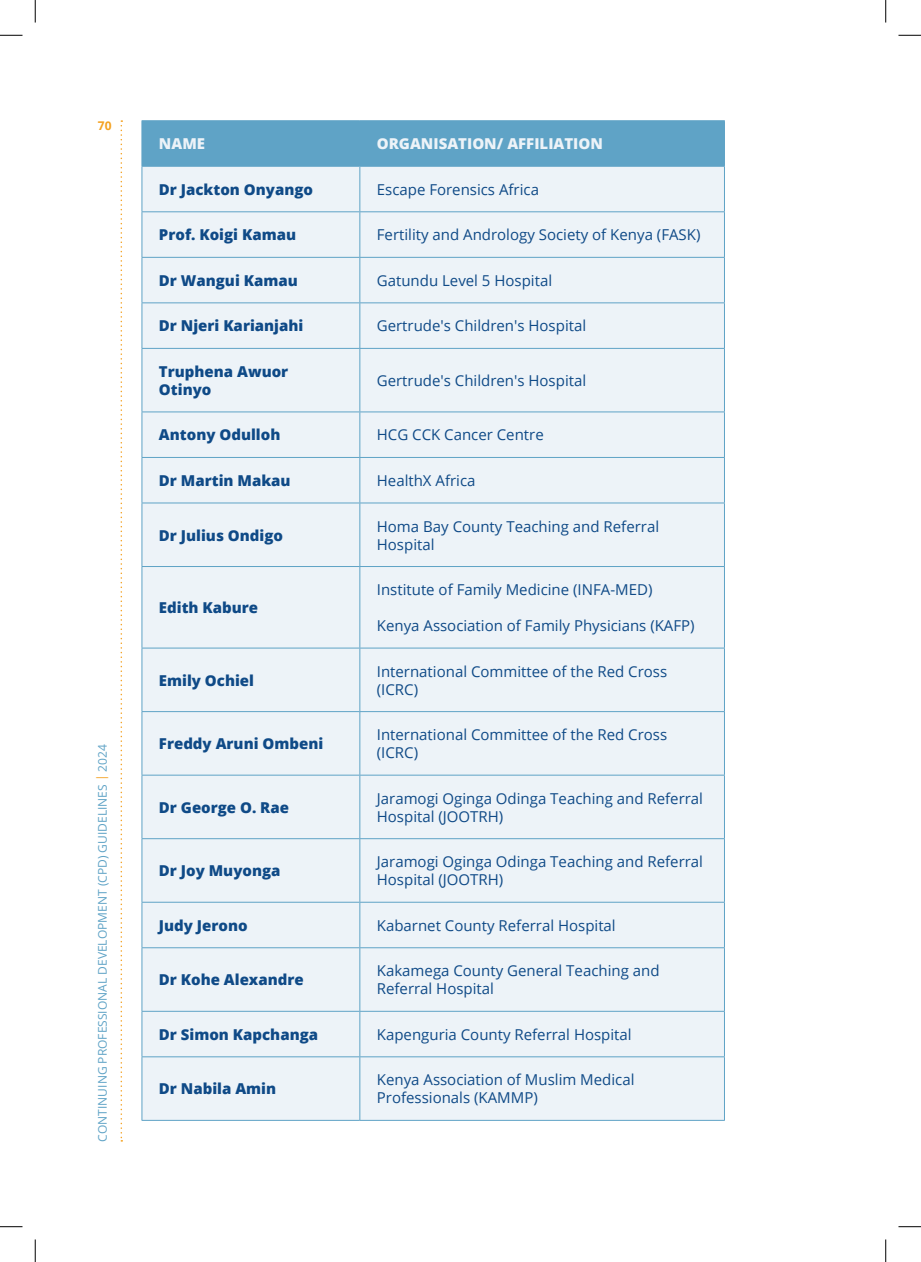
<style>
.page{position:relative;width:921px;height:1262px;background:#fff}
.page>*{position:absolute;margin:0;border:0;box-sizing:border-box;transform-origin:0 0}
.t1{font:15px/18px "Open Sans";color:#0f4a87}
.t2{font:800 15px/18px "Open Sans";color:#0f4a87}
.t3{font:800 15px "Open Sans";color:#edf3f8}
.t4{font:12px "Open Sans";color:#5fa3c6}
.t5{font:700 12px "Open Sans";color:#f4a120}
.s1{color:#f4a120}
</style>
<div class="page">
<svg style="left:121px;top:120px;width:1px;height:1021px"></svg>
<div style="left:143px;top:121px;width:581px;height:45px;background:#5fa3c6"></div>
<div style="left:143px;top:167px;width:581px;height:952px;background:#edf3f8"></div>
<hr style="left:142px;top:120px;width:218px;height:1px;background:#5fa3c6">
<hr style="left:142px;top:121px;width:1px;height:45px;background:#5fa3c6">
<hr style="left:360px;top:120px;width:365px;height:1px;background:#5fa3c6">
<hr style="left:359px;top:121px;width:1px;height:45px;background:#5fa3c6">
<hr style="left:724px;top:121px;width:1px;height:45px;background:#5fa3c6">
<hr style="left:142px;top:211px;width:218px;height:1px;background:#5fa3c6">
<hr style="left:360px;top:211px;width:365px;height:1px;background:#5fa3c6">
<hr style="left:360px;top:257px;width:365px;height:1px;background:#5fa3c6">
<hr style="left:142px;top:566px;width:218px;height:1px;background:#5fa3c6">
<hr style="left:142px;top:1119px;width:218px;height:1px;background:#5fa3c6">
<hr style="left:360px;top:1119px;width:365px;height:1px;background:#5fa3c6">
<hr style="left:142px;top:166px;width:218px;height:1px;background:#5fa3c6">
<hr style="left:142px;top:167px;width:1px;height:44px;background:#5fa3c6">
<hr style="left:360px;top:166px;width:365px;height:1px;background:#5fa3c6">
<hr style="left:359px;top:167px;width:1px;height:44px;background:#5fa3c6">
<hr style="left:724px;top:167px;width:1px;height:44px;background:#5fa3c6">
<hr style="left:142px;top:212px;width:1px;height:45px;background:#5fa3c6">
<hr style="left:359px;top:212px;width:1px;height:45px;background:#5fa3c6">
<hr style="left:724px;top:212px;width:1px;height:45px;background:#5fa3c6">
<hr style="left:142px;top:257px;width:218px;height:1px;background:#5fa3c6">
<hr style="left:142px;top:258px;width:1px;height:44px;background:#5fa3c6">
<hr style="left:359px;top:258px;width:1px;height:44px;background:#5fa3c6">
<hr style="left:724px;top:258px;width:1px;height:44px;background:#5fa3c6">
<hr style="left:142px;top:302px;width:218px;height:1px;background:#5fa3c6">
<hr style="left:142px;top:303px;width:1px;height:45px;background:#5fa3c6">
<hr style="left:360px;top:302px;width:365px;height:1px;background:#5fa3c6">
<hr style="left:359px;top:303px;width:1px;height:45px;background:#5fa3c6">
<hr style="left:724px;top:303px;width:1px;height:45px;background:#5fa3c6">
<hr style="left:142px;top:348px;width:218px;height:1px;background:#5fa3c6">
<hr style="left:142px;top:349px;width:1px;height:62px;background:#5fa3c6">
<hr style="left:360px;top:348px;width:365px;height:1px;background:#5fa3c6">
<hr style="left:359px;top:349px;width:1px;height:62px;background:#5fa3c6">
<hr style="left:724px;top:349px;width:1px;height:62px;background:#5fa3c6">
<hr style="left:142px;top:411px;width:218px;height:1px;background:#5fa3c6">
<hr style="left:142px;top:412px;width:1px;height:45px;background:#5fa3c6">
<hr style="left:360px;top:411px;width:365px;height:1px;background:#5fa3c6">
<hr style="left:359px;top:412px;width:1px;height:45px;background:#5fa3c6">
<hr style="left:724px;top:412px;width:1px;height:45px;background:#5fa3c6">
<hr style="left:142px;top:457px;width:218px;height:1px;background:#5fa3c6">
<hr style="left:142px;top:457px;width:1px;height:45px;background:#5fa3c6">
<hr style="left:360px;top:457px;width:365px;height:1px;background:#5fa3c6">
<hr style="left:359px;top:457px;width:1px;height:45px;background:#5fa3c6">
<hr style="left:724px;top:457px;width:1px;height:45px;background:#5fa3c6">
<hr style="left:142px;top:502px;width:218px;height:1px;background:#5fa3c6">
<hr style="left:142px;top:503px;width:1px;height:63px;background:#5fa3c6">
<hr style="left:360px;top:502px;width:365px;height:1px;background:#5fa3c6">
<hr style="left:359px;top:503px;width:1px;height:63px;background:#5fa3c6">
<hr style="left:724px;top:503px;width:1px;height:63px;background:#5fa3c6">
<hr style="left:142px;top:566px;width:1px;height:81px;background:#5fa3c6">
<hr style="left:360px;top:566px;width:365px;height:1px;background:#5fa3c6">
<hr style="left:359px;top:566px;width:1px;height:81px;background:#5fa3c6">
<hr style="left:724px;top:566px;width:1px;height:81px;background:#5fa3c6">
<hr style="left:142px;top:647px;width:218px;height:1px;background:#5fa3c6">
<hr style="left:142px;top:648px;width:1px;height:63px;background:#5fa3c6">
<hr style="left:360px;top:647px;width:365px;height:1px;background:#5fa3c6">
<hr style="left:359px;top:648px;width:1px;height:63px;background:#5fa3c6">
<hr style="left:724px;top:648px;width:1px;height:63px;background:#5fa3c6">
<hr style="left:142px;top:711px;width:218px;height:1px;background:#5fa3c6">
<hr style="left:142px;top:711px;width:1px;height:63px;background:#5fa3c6">
<hr style="left:360px;top:711px;width:365px;height:1px;background:#5fa3c6">
<hr style="left:359px;top:711px;width:1px;height:63px;background:#5fa3c6">
<hr style="left:724px;top:711px;width:1px;height:63px;background:#5fa3c6">
<hr style="left:142px;top:774px;width:218px;height:1px;background:#5fa3c6">
<hr style="left:142px;top:775px;width:1px;height:63px;background:#5fa3c6">
<hr style="left:360px;top:774px;width:365px;height:1px;background:#5fa3c6">
<hr style="left:359px;top:775px;width:1px;height:63px;background:#5fa3c6">
<hr style="left:724px;top:775px;width:1px;height:63px;background:#5fa3c6">
<hr style="left:142px;top:838px;width:218px;height:1px;background:#5fa3c6">
<hr style="left:142px;top:838px;width:1px;height:63px;background:#5fa3c6">
<hr style="left:360px;top:838px;width:365px;height:1px;background:#5fa3c6">
<hr style="left:359px;top:838px;width:1px;height:63px;background:#5fa3c6">
<hr style="left:724px;top:838px;width:1px;height:63px;background:#5fa3c6">
<hr style="left:142px;top:901px;width:218px;height:1px;background:#5fa3c6">
<hr style="left:142px;top:902px;width:1px;height:45px;background:#5fa3c6">
<hr style="left:360px;top:901px;width:365px;height:1px;background:#5fa3c6">
<hr style="left:359px;top:902px;width:1px;height:45px;background:#5fa3c6">
<hr style="left:724px;top:902px;width:1px;height:45px;background:#5fa3c6">
<hr style="left:142px;top:947px;width:218px;height:1px;background:#5fa3c6">
<hr style="left:142px;top:947px;width:1px;height:63px;background:#5fa3c6">
<hr style="left:360px;top:947px;width:365px;height:1px;background:#5fa3c6">
<hr style="left:359px;top:947px;width:1px;height:63px;background:#5fa3c6">
<hr style="left:724px;top:947px;width:1px;height:63px;background:#5fa3c6">
<hr style="left:142px;top:1010px;width:218px;height:1px;background:#5fa3c6">
<hr style="left:142px;top:1011px;width:1px;height:45px;background:#5fa3c6">
<hr style="left:360px;top:1010px;width:365px;height:1px;background:#5fa3c6">
<hr style="left:359px;top:1011px;width:1px;height:45px;background:#5fa3c6">
<hr style="left:724px;top:1011px;width:1px;height:45px;background:#5fa3c6">
<hr style="left:142px;top:1056px;width:218px;height:1px;background:#5fa3c6">
<hr style="left:142px;top:1056px;width:1px;height:63px;background:#5fa3c6">
<hr style="left:360px;top:1056px;width:365px;height:1px;background:#5fa3c6">
<hr style="left:359px;top:1056px;width:1px;height:63px;background:#5fa3c6">
<hr style="left:724px;top:1056px;width:1px;height:63px;background:#5fa3c6">
<svg style="left:0;top:35px;width:22px;height:1px"></svg>
<svg style="left:898px;top:35px;width:23px;height:1px"></svg>
<svg style="left:0;top:1226px;width:22px;height:1px"></svg>
<svg style="left:898px;top:1226px;width:23px;height:1px"></svg>
<svg style="left:35px;top:0;width:1px;height:23px"></svg>
<svg style="left:35px;top:1239px;width:1px;height:22px"></svg>
<svg style="left:885px;top:0;width:1px;height:23px"></svg>
<svg style="left:885px;top:1239px;width:1px;height:22px"></svg>
<p class="t5" style="left:98px;top:117px;width:15px">70</p>
<p class="t4" style="left:94px;top:1141px;width:399px;rotate:-90deg">CONTINUING PROFESSIONAL DEVELOPMENT (CPD) GUIDELINES <span class="s1">|</span> 2024</p>
<p class="t3" style="left:159px;top:132px;width:48px">NAME</p>
<p class="t3" style="left:377px;top:132px;width:228px">ORGANISATION/ AFFILIATION</p>
<p class="t2" style="left:159px;top:179px;width:156px">Dr Jackton Onyango</p>
<p class="t1" style="left:377px;top:180px;width:164px">Escape Forensics Africa</p>
<p class="t2" style="left:159px;top:225px;width:139px">Prof. Koigi Kamau</p>
<p class="t1" style="left:377px;top:225px;width:325px">Fertility and Andrology Society of Kenya (FASK)</p>
<p class="t2" style="left:159px;top:270px;width:140px">Dr Wangui Kamau</p>
<p class="t1" style="left:377px;top:271px;width:177px">Gatundu Level 5 Hospital</p>
<p class="t2" style="left:159px;top:316px;width:146px">Dr Njeri Karianjahi</p>
<p class="t1" style="left:377px;top:316px;width:211px">Gertrude's Children's Hospital</p>
<p class="t2" style="left:159px;top:361px;width:131px">Truphena Awuor<br>Otinyo</p>
<p class="t1" style="left:377px;top:371px;width:211px">Gertrude's Children's Hospital</p>
<p class="t2" style="left:159px;top:425px;width:123px">Antony Odulloh</p>
<p class="t1" style="left:377px;top:425px;width:168px">HCG CCK Cancer Centre</p>
<p class="t2" style="left:159px;top:470px;width:133px">Dr Martin Makau</p>
<p class="t1" style="left:377px;top:471px;width:100px">HealthX Africa</p>
<p class="t2" style="left:159px;top:525px;width:126px">Dr Julius Ondigo</p>
<p class="t1" style="left:377px;top:516px;width:284px">Homa Bay County Teaching and Referral<br>Hospital</p>
<p class="t2" style="left:159px;top:597px;width:101px">Edith Kabure</p>
<p class="t1" style="left:377px;top:580px;width:277px">Institute of Family Medicine (INFA-MED)</p>
<p class="t1" style="left:377px;top:616px;width:319px">Kenya Association of Family Physicians (KAFP)</p>
<p class="t2" style="left:159px;top:670px;width:97px">Emily Ochiel</p>
<p class="t1" style="left:377px;top:661px;width:292px">International Committee of the Red Cross (ICRC)</p>
<p class="t2" style="left:159px;top:733px;width:166px">Freddy Aruni Ombeni</p>
<p class="t1" style="left:377px;top:725px;width:292px">International Committee of the Red Cross (ICRC)</p>
<p class="t2" style="left:159px;top:797px;width:132px">Dr George O. Rae</p>
<p class="t1" style="left:377px;top:788px;width:328px">Jaramogi Oginga Odinga Teaching and Referral<br>Hospital (JOOTRH)</p>
<p class="t2" style="left:159px;top:860px;width:123px">Dr Joy Muyonga</p>
<p class="t1" style="left:377px;top:852px;width:328px">Jaramogi Oginga Odinga Teaching and Referral<br>Hospital (JOOTRH)</p>
<p class="t2" style="left:159px;top:915px;width:90px">Judy Jerono</p>
<p class="t1" style="left:377px;top:915px;width:240px">Kabarnet County Referral Hospital</p>
<p class="t2" style="left:159px;top:969px;width:146px">Dr Kohe Alexandre</p>
<p class="t1" style="left:377px;top:961px;width:284px">Kakamega County General Teaching and<br>Referral Hospital</p>
<p class="t2" style="left:159px;top:1024px;width:161px">Dr Simon Kapchanga</p>
<p class="t1" style="left:377px;top:1024px;width:256px">Kapenguria County Referral Hospital</p>
<p class="t2" style="left:159px;top:1078px;width:119px">Dr Nabila Amin</p>
<p class="t1" style="left:377px;top:1070px;width:259px">Kenya Association of Muslim Medical<br>Professionals (KAMMP)</p>
</div>
